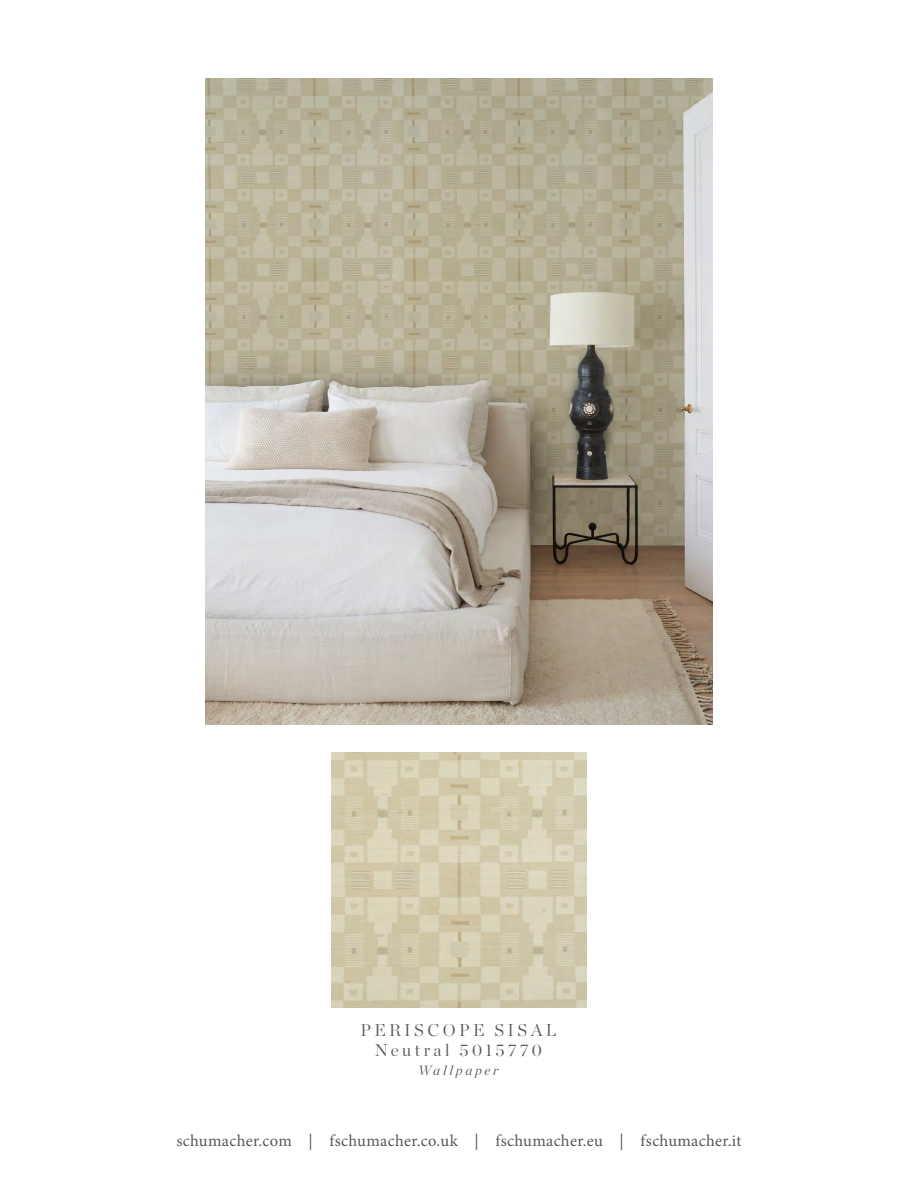
<style>
.page{position:relative;width:918px;height:1188px;background:#fff}
.page>*{position:absolute;margin:0;border:0;box-sizing:border-box;transform-origin:0 0}
.t1{font:300 16.95px/20.4px "Chronicle Display";letter-spacing:.2em;color:#52575a;text-align:center}
.t2{font:16.5px "Minion Pro";letter-spacing:.02em;color:#55575a}
.t3{font:italic 300 13.5px "Chronicle Display";letter-spacing:.2em;color:#52575a}
</style>
<div class="page">
<img style="left:206px;top:78px;width:506px;height:646px">
<img style="left:332px;top:753px;width:254px;height:254px">
<p class="t1" style="left:360px;top:1018px;width:197px">PERISCOPE SISAL<br>Neutral 5015770</p>
<p class="t3" style="left:418px;top:1060px;width:82px">Wallpaper</p>
<p class="t2" style="left:176px;top:1130px;width:567px">schumacher.com | fschumacher.co.uk | fschumacher.eu | fschumacher.it</p>
</div>
